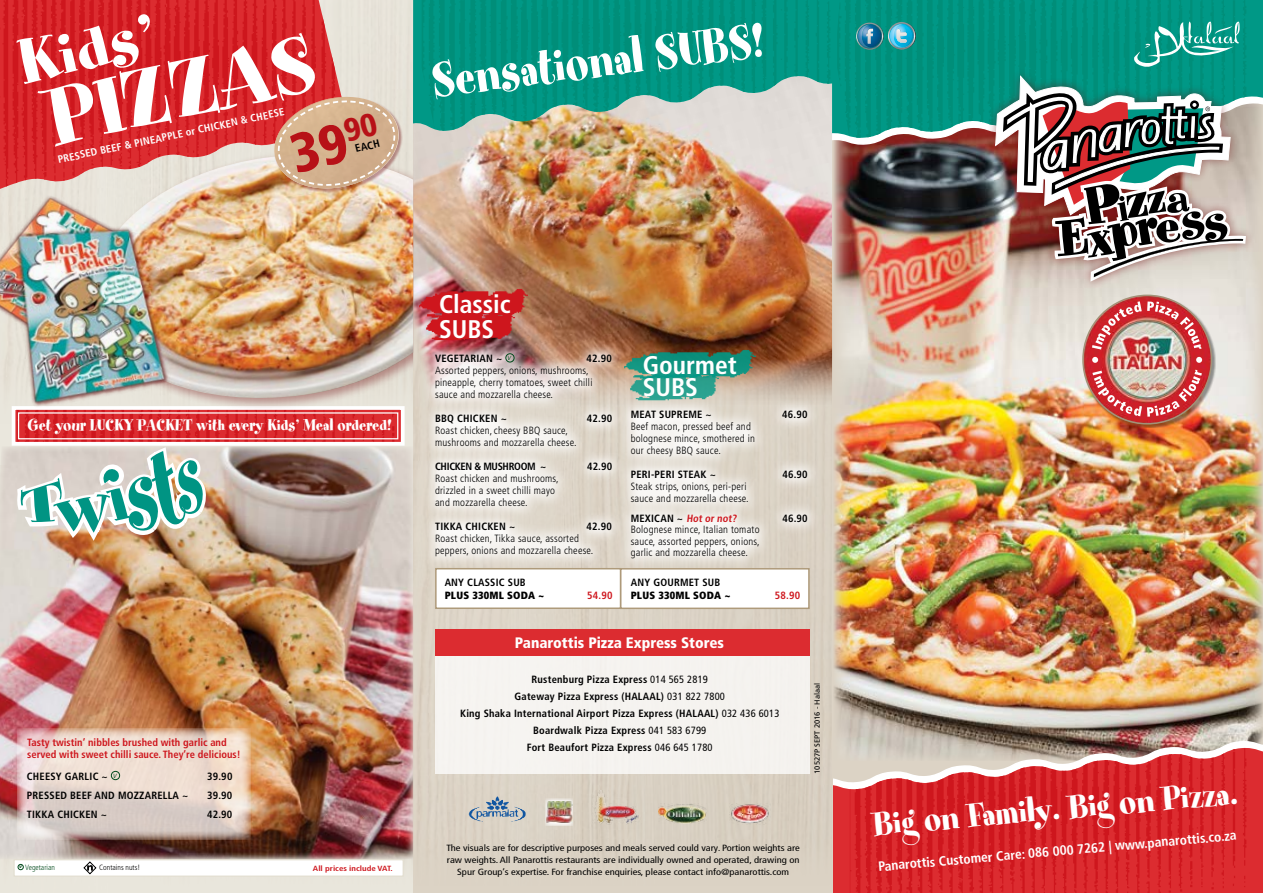
<style>
.page{position:relative;width:1263px;height:893px;background:#fff}
.page>*{position:absolute;margin:0;border:0;box-sizing:border-box;transform-origin:0 0}
.t1{font:90.45px "Spumoni LP";color:#fff;scale:1.08 1}
.t2{font:70.8px "Spumoni LP";color:#fff;scale:1.08 1}
.t3{font:55.5px "Spumoni LP";color:#fff;scale:.92 1}
.t4{font:900 condensed 55.05px "Frutiger";color:#b71117}
.t5{font:37.5px "Spumoni LP";color:#fff}
.t6{font:700 condensed 25.5px/25.2px "Frutiger";color:#fff}
.t7{font:18px "Spumoni LP";color:#fff}
.t8{font:900 condensed 15.15px "Frutiger";color:#fff}
.t9{font:700 condensed 13.5px "Frutiger";color:#fff}
.t10{font:700 condensed 10.8px "Frutiger";color:#000}
.t11{font:300 condensed 10.5px/12px "Frutiger";letter-spacing:.02em;color:#000}
.t12{font:700 condensed 10.5px/16.8px "Frutiger";letter-spacing:.02em;color:#000;text-align:center}
.t13{font:700 condensed 10.5px/12px "Frutiger";color:#ce161d}
.t14{font:700 condensed 10.5px "Frutiger";color:#fff}
.t15{font:900 condensed 10.5px "Frutiger";letter-spacing:.02em;color:#000}
.t16{font:700 condensed 10.5px "Frutiger";letter-spacing:-.03em;color:#000}
.t17{font:condensed 9px/12px "Frutiger";color:#000;text-align:center;scale:1.17 1}
.t18{font:300 condensed 7.65px "Frutiger";color:#000}
.t19{font:300 condensed 7.65px "Frutiger";color:#00491b}
.t20{font:7.5px "Frutiger";color:#000}
.t21{font:700 condensed 7.5px "Frutiger";color:#ce161d;scale:1.17 1}
.t22{font:italic 700 5.25px "Frutiger";color:#00491b}
.s1{color:#000}
.s2{font-weight:400}
</style>
<div class="page">
<img style="left:834px;top:145px;width:429px;height:595px">
<svg style="left:833px;top:740px;width:430px;height:7px;background:#a59288"></svg>
<svg style="left:833px;top:747px;width:430px;height:146px;background:#d85051"></svg>
<img style="left:850px;top:748px;width:401px;height:145px">
<div style="left:413px;top:410px;width:418px;height:483px;background:#dad1c4"></div>
<svg style="left:832px;top:0;width:431px;height:139px;background:#43a293"></svg>
<div style="left:837px;top:0;width:414px;height:138px;background:#009481"></div>
<img style="left:0;top:446px;width:413px;height:413px">
<div style="left:14px;top:859px;width:389px;height:17px;background:#fff;border:1px solid #e1dccd"></div>
<svg style="left:18px;top:864px;width:5px;height:6px"></svg>
<svg style="left:83px;top:861px;width:14px;height:14px"></svg>
<img style="left:413px;top:133px;width:419px;height:277px">
<svg style="left:422px;top:340px;width:203px;height:229px"></svg>
<div style="left:506px;top:353px;width:8px;height:9px;border:1px solid #00491b;border-radius:50%"></div>
<img style="left:419px;top:283px;width:109px;height:36px">
<img style="left:426px;top:312px;width:88px;height:33px">
<svg style="left:413px;top:0;width:432px;height:133px;background:#3ea591"></svg>
<img style="left:422px;top:0;width:414px;height:131px">
<div style="left:435px;top:568px;width:186px;height:41px;background:#fff;border:2px solid #ae9a7a"></div>
<div style="left:620px;top:568px;width:190px;height:41px;background:#fff;border:2px solid #ae9a7a"></div>
<img style="left:0;top:0;width:349px;height:174px">
<div style="left:986px;top:68px;width:269px;height:223px;background:#680506;opacity:.5"></div>
<svg style="left:995px;top:75px;width:251px;height:207px"></svg>
<div style="left:435px;top:642px;width:375px;height:132px;background:#f5f3f0"></div>
<div style="left:435px;top:629px;width:375px;height:26px;background:#dc2c30"></div>
<img style="left:469px;top:796px;width:57px;height:27px">
<div style="left:545px;top:798px;width:28px;height:28px;background:linear-gradient(to right,#f1eee9,#f0ede8)"></div>
<img style="left:546px;top:802px;width:27px;height:21px">
<img style="left:593px;top:790px;width:48px;height:38px">
<img style="left:659px;top:803px;width:48px;height:20px">
<img style="left:730px;top:803px;width:40px;height:22px">
<svg style="left:17px;top:728px;width:233px;height:112px;background:#e2cfc5"></svg>
<div style="left:111px;top:771px;width:9px;height:9px;border:1px solid #00491b;border-radius:50%"></div>
<img style="left:855px;top:23px;width:12px;height:24px">
<img style="left:857px;top:25px;width:1px;height:22px">
<img style="left:887px;top:22px;width:27px;height:1px">
<img style="left:899px;top:23px;width:15px;height:1px">
<img style="left:887px;top:23px;width:12px;height:1px">
<svg style="left:858px;top:24px;width:58px;height:26px;background:#3e9aac"></svg>
<div style="left:1083px;top:296px;width:132px;height:132px;background:#000;opacity:.4"></div>
<div style="left:1083px;top:295px;width:128px;height:129px;background:#a29278;opacity:.75"></div>
<img style="left:1083px;top:295px;width:128px;height:129px;border-radius:64px">
<img style="left:1092px;top:301px;width:109px;height:49px">
<img style="left:1092px;top:370px;width:110px;height:47px">
<svg style="left:1196px;top:357px;width:6px;height:6px"></svg>
<svg style="left:1092px;top:357px;width:6px;height:6px"></svg>
<img style="left:624px;top:344px;width:132px;height:36px">
<img style="left:630px;top:372px;width:88px;height:25px">
<svg style="left:617px;top:397px;width:204px;height:175px"></svg>
<img style="left:10px;top:410px;width:396px;height:137px">
<div style="left:18px;top:412px;width:380px;height:27px;border:1px solid #fff"></div>
<img style="left:85px;top:155px;width:328px;height:254px">
<img style="left:0;top:174px;width:188px;height:238px">
<svg style="left:269px;top:91px;width:135px;height:103px;background:#d8a98e"></svg>
<svg style="left:1134px;top:22px;width:105px;height:45px;background:#31a999"></svg>
<h2 class="t2" style="left:12px;top:28px;width:130px;rotate:-12deg">Kids’</h2>
<h1 class="t1" style="left:40px;top:74px;width:252px;rotate:-12deg">PIZZAS</h1>
<p class="t14" style="left:123px;top:139px;width:164px;rotate:-12deg">&amp; PINEAPP LE or CHICKEN &amp; CHEESE</p>
<h3 class="t4" style="left:283px;top:123px;width:92px;rotate:-14deg">39<sup>90</sup></h3>
<p class="t10" style="left:354px;top:143px;width:26px;rotate:-14deg">EACH</p>
<p class="t14" style="left:57px;top:154px;width:7px;rotate:-12deg">Presse</p>
<p class="t14" style="left:89px;top:147px;width:17px;rotate:-12deg">d beef</p>
<h3 class="t3" style="left:428px;top:53px;width:365px;rotate:-7deg">Sensational SUBS!</h3>
<h3 class="t7" style="left:28px;top:416px;width:365px">Get your Lucky Packet with every Kids’ Meal ordered!</h3>
<p class="t13" style="left:27px;top:736px;width:215px">Tasty twistin’ nibbles brushed with garlic and served with sweet chilli sauce. They’re delicious!</p>
<p class="t12" style="left:27px;top:768px;width:91px">CHEESY GARLIC ~ <sup>v</sup></p>
<p class="t12" style="left:207px;top:768px;width:27px">39.90</p>
<p class="t12" style="left:27px;top:787px;width:7px">Presse</p>
<p class="t12" style="left:60px;top:787px;width:16px">d beef</p>
<p class="t12" style="left:95px;top:787px;width:95px">AND MOZZARELLA ~</p>
<p class="t12" style="left:207px;top:787px;width:27px">39.90</p>
<p class="t12" style="left:27px;top:806px;width:82px">TIKKA CHICKEN ~</p>
<p class="t12" style="left:207px;top:806px;width:27px">42.90</p>
<p class="t19" style="left:25px;top:863px;width:31px">Vegetarian</p>
<p class="t21" style="left:313px;top:864px;width:70px">All prices include VAT.</p>
<p class="t22" style="left:19px;top:863px;width:4px">v</p>
<p class="t18" style="left:99px;top:863px;width:42px">Contains nuts!</p>
<h3 class="t6" style="left:439px;top:292px;width:73px">Classic<br>SUBS</h3>
<p class="t12" style="left:435px;top:350px;width:7px">vegetarian</p>
<p class="t12" style="left:496px;top:350px;width:17px">~ <sup>v</sup></p>
<p class="t12" style="left:586px;top:350px;width:27px">42.90</p>
<p class="t11" style="left:435px;top:365px;width:159px">Assorted peppers, onions, mushrooms, pineapple, cherry tomatoes, sweet chilli sauce and mozzarella cheese.</p>
<p class="t12" style="left:435px;top:410px;width:73px">BBQ CHICKEN ~</p>
<p class="t12" style="left:587px;top:410px;width:27px">42.90</p>
<p class="t11" style="left:435px;top:425px;width:143px">Roast chicken, cheesy BBQ sauce, mushrooms and mozzarella cheese.</p>
<p class="t16" style="left:435px;top:460px;width:113px">CHICKEN &amp; mushroom ~</p>
<p class="t12" style="left:587px;top:458px;width:26px">42.90</p>
<p class="t11" style="left:435px;top:473px;width:125px">Roast chicken and mushrooms, drizzled in a sweet chilli mayo and mozzarella cheese.</p>
<p class="t12" style="left:435px;top:518px;width:7px">tikka</p>
<p class="t12" style="left:465px;top:518px;width:7px">chicken</p>
<p class="t12" style="left:509px;top:518px;width:8px">~</p>
<p class="t12" style="left:586px;top:518px;width:27px">42.90</p>
<p class="t11" style="left:435px;top:533px;width:160px">Roast chicken, Tikka sauce, assorted peppers, onions and mozzarella cheese.</p>
<p class="t12" style="left:445px;top:574px;width:29px">ANY classic</p>
<p class="t12" style="left:508px;top:574px;width:18px">sub</p>
<p class="t15" style="left:445px;top:589px;width:101px">PLUS 330ml SODA ~</p>
<p class="t13" style="left:587px;top:590px;width:27px">54.90</p>
<h3 class="t6" style="left:643px;top:354px;width:95px;line-height:22.5px">Gourmet<br>SUBS</h3>
<p class="t12" style="left:631px;top:406px;width:83px">MEAT SUPREME ~</p>
<p class="t12" style="left:782px;top:406px;width:27px">46.90</p>
<p class="t11" style="left:631px;top:421px;width:126px">Beef macon, pressed beef and bolognese mince, smothered in our cheesy BBQ sauce.</p>
<p class="t12" style="left:631px;top:466px;width:87px">PERI-PERI STEAK ~</p>
<p class="t12" style="left:782px;top:466px;width:27px">46.90</p>
<p class="t11" style="left:631px;top:481px;width:120px">Steak strips, onions, peri-peri sauce and mozzarella cheese.</p>
<p class="t12" style="left:631px;top:510px;width:16px">Mexican</p>
<p class="t13" style="left:677px;top:512px;width:63px"><span class="s1">~</span> Hot or not?</p>
<p class="t12" style="left:782px;top:510px;width:27px">46.90</p>
<p class="t11" style="left:631px;top:524px;width:130px;line-height:11.2px;text-align:justify">Bolognese mince, Italian tomato sauce, assorted peppers, onions, garlic and mozzarella cheese.</p>
<p class="t12" style="left:631px;top:574px;width:90px">ANY GOURMET sub</p>
<p class="t15" style="left:631px;top:589px;width:101px">PLUS 330ml SODA ~</p>
<p class="t13" style="left:775px;top:590px;width:27px">58.90</p>
<h3 class="t8" style="left:515px;top:633px;width:211px">Panarottis Pizza Express Stores</h3>
<p class="t12" style="left:460px;top:671px;width:321px">Rustenburg Pizza Express <span class="s2">014 565 2819<br></span>Gateway Pizza Express (HALAAL) <span class="s2">031 822 7800<br></span>King Shaka International Airport Pizza Express (HALAAL) <span class="s2">032 436 6013<br></span>Boardwalk Pizza Express <span class="s2">041 583 6799<br></span>Fort Beaufort Pizza Express <span class="s2">046 645 1780</span></p>
<p class="t20" style="left:813px;top:774px;width:92px;rotate:-90deg">10527P SEPT 2016 - Halaal</p>
<p class="t17" style="left:447px;top:842px;width:303px">The visuals are for descriptive purposes and meals served could vary. Portion weights are raw weights. All Panarottis restaurants are individually owned and operated, drawing on<br>Spur Group’s expertise. For franchise enquiries, please contact info@panarottis.com</p>
<h3 class="t5" style="left:872px;top:805px;width:367px;rotate:-5deg">Bigon Family. Bigon Pizza.</h3>
<p class="t9" style="left:878px;top:858px;width:361px;rotate:-5deg">Panarottis Customer Care: 086 000 7262 | www.panarottis.co.za</p>
</div>
